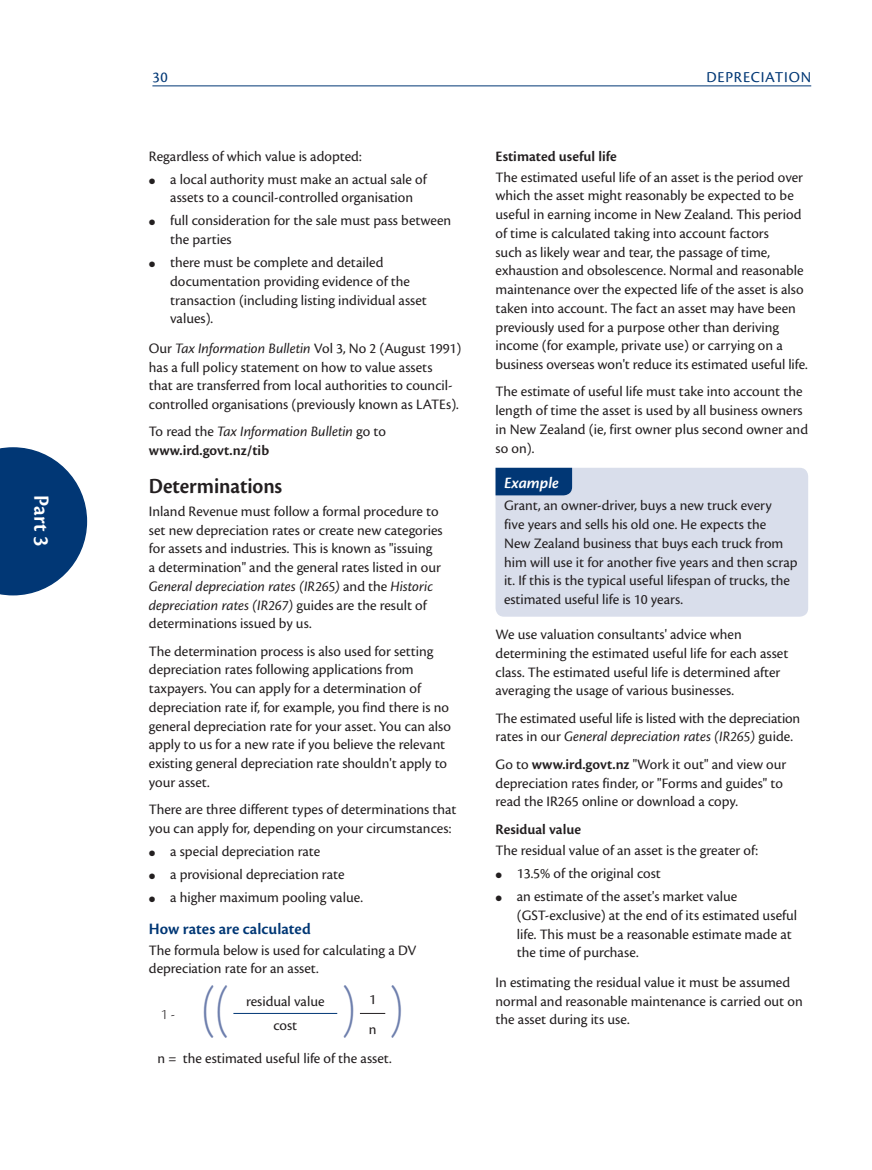
<style>
.page{position:relative;width:872px;height:1170px;background:#fff}
.page>*{position:absolute;margin:0;border:0;box-sizing:border-box;transform-origin:0 0}
.t1{font:300 60px "Cronos Pro";color:#6e7fad;scale:.75 1}
.t2{font:600 22.5px "Cronos Pro";letter-spacing:-.005em;color:#231f20;scale:.95 1}
.t3{font:600 22.5px "Cronos Pro";color:#fff;scale:.95 1}
.t4{font:600 16.5px "Cronos Pro";color:#013775}
.t5{font:italic 600 16.5px "Cronos Pro";color:#fff}
.t6{font:15.75px "Cronos Pro";letter-spacing:.05em;color:#013775}
.t7{font:15px/18.8px "Cronos Pro";color:#231f20}
.t8{font:italic 15px/18.8px "Cronos Pro";color:#231f20}
.t9{font:600 15px "Cronos Pro";color:#231f20}
.t10{font:300 15px "Cronos Pro";color:#231f20}
.s1{font-style:italic}
.s2{font-style:normal}
.s3{font-weight:600;font-style:normal}
.s4{font-weight:600}
</style>
<div class="page">
<hr style="left:152px;top:86px;width:659px;height:1px;background:#013775">
<svg style="left:0;top:447px;width:87px;height:148px"></svg>
<hr style="left:233px;top:1012px;width:104px;height:1px;background:#013775">
<svg style="left:360px;top:1012px;width:25px;height:1px"></svg>
<div style="left:495px;top:468px;width:313px;height:148px;background:#d9deeb"></div>
<div style="left:495px;top:467px;width:77px;height:28px;background:#013775"></div>
<h2 class="t3" style="left:54px;top:495px;width:55px;rotate:90deg">Part 3</h2>
<p class="t6" style="left:152px;top:68px;width:17px">30</p>
<p class="t6" style="left:706px;top:68px;width:106px">DEPRECIATION</p>
<p class="t7" style="left:170px;top:144px;width:258px;line-height:23px;text-indent:-21px">Regardless of which value is adopted:<br>a local authority must make an actual sale of</p>
<p class="t7" style="left:170px;top:186px;width:283px;line-height:23px">assets to a council-controlled organisation<br>full consideration for the sale must pass between</p>
<p class="t7" style="left:170px;top:228px;width:215px;line-height:23px">the parties<br>there must be complete and detailed</p>
<p class="t7" style="left:170px;top:272px;width:258px">documentation providing evidence of the transaction (including listing individual asset values).</p>
<p class="t7" style="left:149px;top:339px;width:314px">Our <span class="s1">Tax Information Bulletin</span> Vol 3, No 2 (August 1991) has a full policy statement on how to value assets<br>that are transferred from local authorities to council&shy;controlled organisations (previously known as LATEs).</p>
<p class="t8" style="left:149px;top:422px;width:239px"><span class="s2">To read the</span> Tax Information Bulletin <span class="s2">go to </span><span class="s3">www.ird.govt.nz/tib</span></p>
<h2 class="t2" style="left:149px;top:473px;width:142px">Determinations</h2>
<p class="t7" style="left:149px;top:502px;width:295px">Inland Revenue must follow a formal procedure to set new depreciation rates or create new categories for assets and industries. This is known as "issuing<br>a determination" and the general rates listed in our <span class="s1">General depreciation rates (IR265)</span> and the <span class="s1">Historic depreciation rates (IR267)</span> guides are the result of determinations issued by us.</p>
<p class="t7" style="left:149px;top:641px;width:303px">The determination process is also used for setting depreciation rates following applications from taxpayers. You can apply for a determination of depreciation rate if, for example, you find there is no general depreciation rate for your asset. You can also apply to us for a new rate if you believe the relevant existing general depreciation rate shouldn't apply to your asset.</p>
<p class="t7" style="left:149px;top:800px;width:309px">There are three different types of determinations that you can apply for, depending on your circumstances:</p>
<p class="t7" style="left:170px;top:839px;width:194px;line-height:23px">a special depreciation rate<br>a provisional depreciation rate<br>a higher maximum pooling value.</p>
<p class="t4" style="left:149px;top:919px;width:163px">How rates are calculated</p>
<p class="t7" style="left:149px;top:940px;width:269px">The formula below is used for calculating a DV depreciation rate for an asset.</p>
<p class="t10" style="left:161px;top:1005px;width:16px">1 -</p>
<h1 class="t1" style="left:201px;top:974px;width:39px">((</h1>
<p class="t7" style="left:246px;top:992px;width:80px">residual value</p>
<h1 class="t1" style="left:342px;top:974px;width:20px">)</h1>
<p class="t7" style="left:369px;top:990px;width:8px">1</p>
<h1 class="t1" style="left:389px;top:974px;width:20px">)</h1>
<p class="t7" style="left:273px;top:1015px;width:25px">cost</p>
<p class="t7" style="left:369px;top:1020px;width:9px">n</p>
<p class="t7" style="left:157px;top:1049px;width:236px">n = the estimated useful life of the asset.</p>
<p class="t9" style="left:495px;top:147px;width:123px">Estimated useful life</p>
<p class="t7" style="left:495px;top:167px;width:314px">The estimated useful life of an asset is the period over which the asset might reasonably be expected to be useful in earning income in New Zealand. This period of time is calculated taking into account factors<br>such as likely wear and tear, the passage of time, exhaustion and obsolescence. Normal and reasonable maintenance over the expected life of the asset is also taken into account. The fact an asset may have been previously used for a purpose other than deriving income (for example, private use) or carrying on a business overseas won't reduce its estimated useful life.</p>
<p class="t7" style="left:495px;top:382px;width:314px">The estimate of useful life must take into account the length of time the asset is used by all business owners in New Zealand (ie, first owner plus second owner and so on).</p>
<p class="t5" style="left:504px;top:474px;width:56px">Example</p>
<p class="t7" style="left:504px;top:496px;width:295px">Grant, an owner-driver, buys a new truck every<br>five years and sells his old one. He expects the<br>New Zealand business that buys each truck from him will use it for another five years and then scrap it. If this is the typical useful lifespan of trucks, the estimated useful life is 10 years.</p>
<p class="t7" style="left:495px;top:625px;width:294px">We use valuation consultants' advice when determining the estimated useful life for each asset class. The estimated useful life is determined after averaging the usage of various businesses.</p>
<p class="t7" style="left:495px;top:708px;width:306px">The estimated useful life is listed with the depreciation rates in our <span class="s1">General depreciation rates (IR265)</span> guide.</p>
<p class="t7" style="left:495px;top:754px;width:292px">Go to <span class="s4">www.ird.govt.nz</span> "Work it out" and view our depreciation rates finder, or "Forms and guides" to read the IR265 online or download a copy.</p>
<p class="t9" style="left:495px;top:821px;width:87px">Residual value</p>
<p class="t7" style="left:517px;top:839px;width:243px;line-height:23px;text-indent:-21px">The residual value of an asset is the greater of:<br>13.5% of the original cost<br>an estimate of the asset's market value</p>
<p class="t7" style="left:517px;top:905px;width:282px">(GST-exclusive) at the end of its estimated useful life. This must be a reasonable estimate made at the time of purchase.</p>
<p class="t7" style="left:495px;top:972px;width:309px">In estimating the residual value it must be assumed normal and reasonable maintenance is carried out on the asset during its use.</p>
</div>
